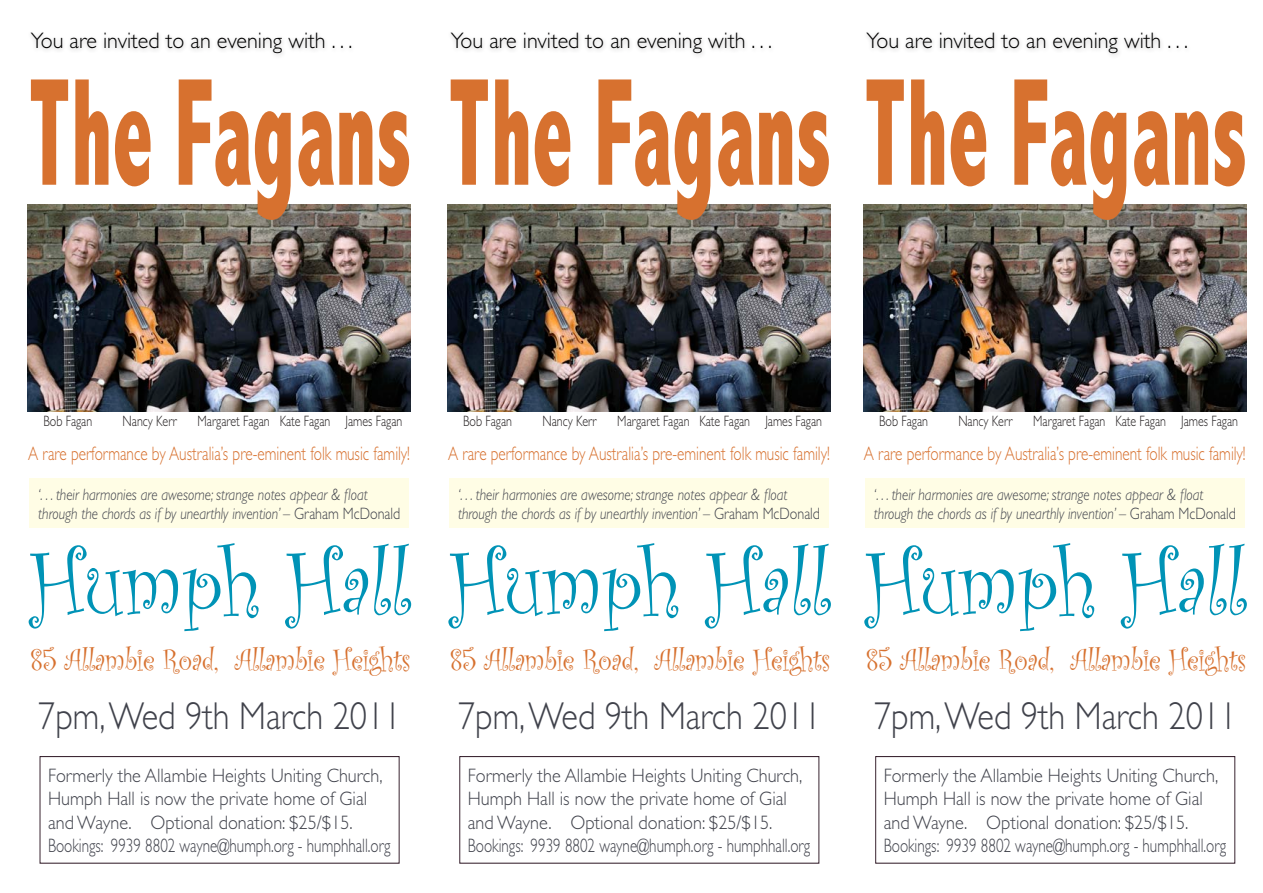
<style>
.page{position:relative;width:1263px;height:893px;background:#fff}
.page>*{position:absolute;margin:0;border:0;box-sizing:border-box;transform-origin:0 0}
.t1{font:800 condensed 154.5px "Abadi";color:#d7712f;scale:.56 1}
.t2{font:93px "Curlz";color:#0093b6;scale:.9 1}
.t3{font:300 39px "Gill Sans";color:#40424b;scale:.88 1}
.t4{font:31.5px "Curlz";letter-spacing:-.01em;color:#d7712f;scale:.9 1}
.t5{font:300 22.5px "Gill Sans";color:#000}
.t6{font:300 19.5px/23.4px "Gill Sans";color:#40424b;scale:.93 1}
.t7{font:300 19.5px "Gill Sans";color:#d7712f;scale:.78 1}
.t8{font:italic 300 16.5px/19.8px "Gill Sans";color:#40424b;scale:.85 1}
.t9{font:300 15px "Gill Sans";color:#231f20;scale:.8 1}
.s1{font-style:normal}
</style>
<div class="page">
<div style="left:446px;top:29px;width:328px;height:30px;background:#231f20;opacity:.25"></div>
<img style="left:448px;top:205px;width:383px;height:206px">
<div style="left:460px;top:756px;width:359px;height:107px;border:1px solid #321c29"></div>
<div style="left:450px;top:479px;width:379px;height:49px;background:#fffde5"></div>
<div style="left:26px;top:29px;width:329px;height:30px;background:#231f20;opacity:.25"></div>
<img style="left:28px;top:205px;width:383px;height:206px">
<div style="left:40px;top:756px;width:359px;height:107px;border:1px solid #321c29"></div>
<div style="left:30px;top:479px;width:379px;height:49px;background:#fffde5"></div>
<div style="left:862px;top:29px;width:328px;height:30px;background:#231f20;opacity:.25"></div>
<img style="left:863px;top:205px;width:384px;height:206px">
<div style="left:875px;top:756px;width:360px;height:107px;border:1px solid #321c29"></div>
<div style="left:865px;top:479px;width:379px;height:49px;background:#fffde5"></div>
<p class="t5" style="left:31px;top:28px;width:323px">You are invited to an evening with . . .</p>
<p class="t5" style="left:451px;top:28px;width:323px">You are invited to an evening with . . .</p>
<p class="t5" style="left:867px;top:28px;width:323px">You are invited to an evening with . . .</p>
<p class="t1" style="left:29px;top:44px;width:2177px">The Fagans The Fagans The Fagans</p>
<p class="t9" style="left:43px;top:412px;width:63px">Bob Fagan</p>
<p class="t9" style="left:123px;top:412px;width:69px">Nancy Kerr</p>
<p class="t9" style="left:198px;top:412px;width:92px">Margaret Fagan</p>
<p class="t9" style="left:280px;top:412px;width:65px">Kate Fagan</p>
<p class="t9" style="left:346px;top:412px;width:72px">James Fagan</p>
<p class="t9" style="left:463px;top:412px;width:63px">Bob Fagan</p>
<p class="t9" style="left:542px;top:412px;width:69px">Nancy Kerr</p>
<p class="t9" style="left:617px;top:412px;width:92px">Margaret Fagan</p>
<p class="t9" style="left:699px;top:412px;width:65px">Kate Fagan</p>
<p class="t9" style="left:765px;top:412px;width:72px">James Fagan</p>
<p class="t9" style="left:879px;top:412px;width:63px">Bob Fagan</p>
<p class="t9" style="left:958px;top:412px;width:69px">Nancy Kerr</p>
<p class="t9" style="left:1033px;top:412px;width:92px">Margaret Fagan</p>
<p class="t9" style="left:1115px;top:412px;width:65px">Kate Fagan</p>
<p class="t9" style="left:1181px;top:412px;width:72px">James Fagan</p>
<p class="t7" style="left:28px;top:442px;width:491px">A rare performance by Australia’s pre-eminent folk music family!</p>
<p class="t7" style="left:448px;top:442px;width:491px">A rare performance by Australia’s pre-eminent folk music family!</p>
<p class="t7" style="left:864px;top:442px;width:491px">A rare performance by Australia’s pre-eminent folk music family!</p>
<p class="t8" style="left:38px;top:484px;width:427px">‘. . . their harmonies are awesome; strange notes appear &amp; float through the chords as if by unearthly invention’ <span class="s1">– Graham McDonald</span></p>
<p class="t8" style="left:458px;top:484px;width:427px">‘. . . their harmonies are awesome; strange notes appear &amp; float through the chords as if by unearthly invention’ <span class="s1">– Graham McDonald</span></p>
<p class="t8" style="left:874px;top:484px;width:427px">‘. . . their harmonies are awesome; strange notes appear &amp; float through the chords as if by unearthly invention’ <span class="s1">– Graham McDonald</span></p>
<p class="t2" style="left:29px;top:517px;width:1354px">Humph Hall Humph Hall Humph Hall</p>
<p class="t4" style="left:30px;top:638px;width:424px">85 Allambie Road, Allambie Heights</p>
<p class="t3" style="left:38px;top:694px;width:414px">7pm, Wed 9th March 2011</p>
<p class="t6" style="left:48px;top:764px;width:370px">Formerly the Allambie Heights Uniting Church, Humph Hall is now the private home of Gial and Wayne. Optional donation: $25/$15.<br>Bookings: 9939 8802 wayne@humph.org - humphhall.org</p>
<p class="t4" style="left:450px;top:638px;width:424px">85 Allambie Road, Allambie Heights</p>
<p class="t3" style="left:458px;top:694px;width:414px">7pm, Wed 9th March 2011</p>
<p class="t6" style="left:468px;top:764px;width:370px">Formerly the Allambie Heights Uniting Church, Humph Hall is now the private home of Gial and Wayne. Optional donation: $25/$15.<br>Bookings: 9939 8802 wayne@humph.org - humphhall.org</p>
<p class="t4" style="left:866px;top:638px;width:424px">85 Allambie Road, Allambie Heights</p>
<p class="t3" style="left:874px;top:694px;width:414px">7pm, Wed 9th March 2011</p>
<p class="t6" style="left:884px;top:764px;width:370px">Formerly the Allambie Heights Uniting Church, Humph Hall is now the private home of Gial and Wayne. Optional donation: $25/$15.<br>Bookings: 9939 8802 wayne@humph.org - humphhall.org</p>
</div>
